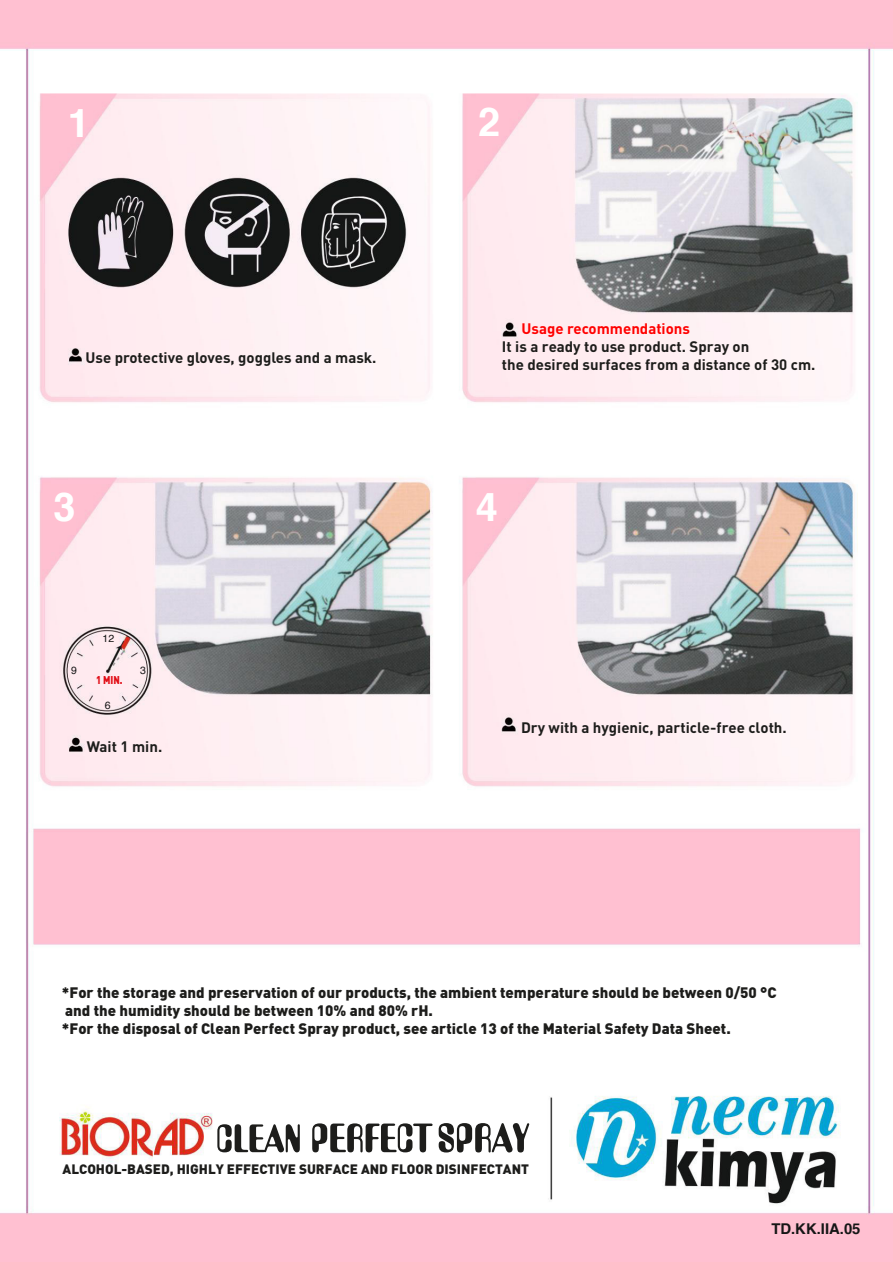
<style>
.page{position:relative;width:893px;height:1262px;background:#fff}
.page>*{position:absolute;margin:0;border:0;box-sizing:border-box;transform-origin:0 0}
.t1{font:700 39.6px "Helvetica";color:#fff}
.t2{font:900 15px/18px "DIN Pro";color:#1d1d1b}
.t3{font:700 15px/18px "DIN Pro";color:#1d1d1b}
.t4{font:700 15px "DIN Pro";color:#f00}
.t5{font:700 14.85px "Helvetica";color:#151616}
.t6{font:900 13.5px "DIN Pro";color:#1d1d1b}
.t7{font:900 11.25px "DIN Pro";color:#e10e17;scale:.82 1}
.t8{font:10.5px "Helvetica";color:#151616}
</style>
<div class="page">
<img style="left:0;top:0;width:892px;height:1262px">
<div style="left:51px;top:974px;width:32px;height:67px;background:#fff"></div>
<svg style="left:217px;top:1124px;width:83px;height:28px"></svg>
<svg style="left:312px;top:1123px;width:120px;height:29px"></svg>
<svg style="left:438px;top:1123px;width:91px;height:29px"></svg>
<h1 class="t1" style="left:68px;top:91px;width:24px">1</h1>
<h1 class="t1" style="left:478px;top:90px;width:24px">2</h1>
<p class="t3" style="left:85px;top:347px;width:292px">Use protective gloves, goggles and a mask.</p>
<h1 class="t1" style="left:53px;top:475px;width:24px">3</h1>
<p class="t8" style="left:103px;top:630px;width:13px">12</p>
<p class="t8" style="left:71px;top:662px;width:7px">9</p>
<p class="t8" style="left:140px;top:662px;width:7px">3</p>
<p class="t7" style="left:96px;top:672px;width:34px">1 MIN.</p>
<p class="t8" style="left:105px;top:696px;width:7px">6</p>
<p class="t3" style="left:87px;top:737px;width:77px">Wait 1 min.</p>
<p class="t4" style="left:521px;top:319px;width:170px">Usage recommendations</p>
<p class="t3" style="left:502px;top:337px;width:315px">It is a ready to use product. Spray on<br>the desired surfaces from a distance of 30 cm.</p>
<h1 class="t1" style="left:475px;top:475px;width:24px">4</h1>
<p class="t3" style="left:521px;top:717px;width:267px">Dry with a hygienic, particle-free cloth.</p>
<p class="t2" style="left:62px;top:983px;width:716px">*For the storage and preservation of our products, the ambient temperature should be between 0/50 °C and the humidity should be between 10% and 80% rH.<br>*For the disposal of Clean Perfect Spray product, see article 13 of the Material Safety Data Sheet.</p>
<p class="t6" style="left:63px;top:1159px;width:468px">ALCOHOL-BASED, HIGHLY EFFECTIVE SURFACE AND FLOOR DISINFECTANT</p>
<p class="t5" style="left:771px;top:1216px;width:91px">TD.KK.IIA.05</p>
</div>
